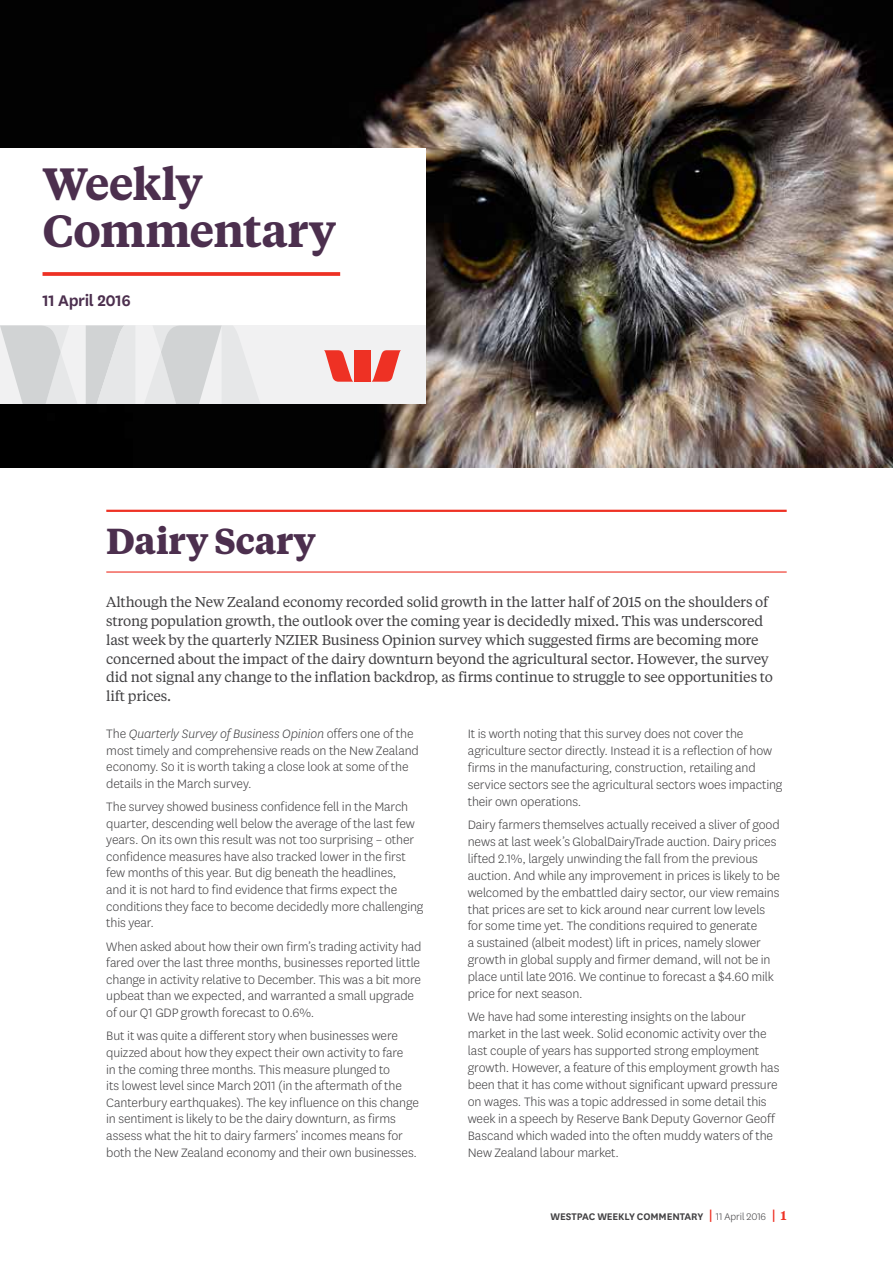
<style>
.page{position:relative;width:893px;height:1263px;background:#fff}
.page>*{position:absolute;margin:0;border:0;box-sizing:border-box;transform-origin:0 0}
.t1{font:600 45px/46.5px "Tiempos Text";letter-spacing:-.025em;color:#4c2f4e}
.t2{font:700 36px "Tiempos Text";letter-spacing:-.005em;color:#4c2f4e}
.t3{font:600 18px "National";letter-spacing:-.02em;color:#4c2f4e}
.t4{font:300 14.25px/17px "National LF";letter-spacing:-.01em;color:#414042}
.t5{font:14.25px/18.8px "Tiempos Text";letter-spacing:-.015em;color:#414042}
.t6{font:600 11.25px "National LF";letter-spacing:-.005em;color:#414042}
.s1{font-style:italic}
.s2{font-family:"Tiempos Text";font-size:13.5px;color:#ee3124}
.s3{font-weight:300}
.s4{font-family:"Tiempos Text";font-size:12.75px;color:#ee3124}
</style>
<div class="page">
<img style="left:0;top:0;width:893px;height:468px">
<div style="left:0;top:149px;width:425px;height:255px;background:#fff"></div>
<div style="left:0;top:325px;width:425px;height:79px;background:#f1f1f2"></div>
<svg style="left:0;top:325px;width:260px;height:79px"></svg>
<svg style="left:324px;top:350px;width:29px;height:32px"></svg>
<svg style="left:371px;top:350px;width:30px;height:32px"></svg>
<div style="left:354px;top:350px;width:17px;height:32px;background:#ee3124"></div>
<svg style="left:43px;top:272px;width:297px;height:4px"></svg>
<hr style="left:106px;top:510px;width:681px;height:2px;background:#ee3124">
<hr style="left:106px;top:571px;width:681px;height:2px;background:#ee3124">
<h1 class="t1" style="left:43px;top:159px;width:295px">Weekly<br>Commentary</h1>
<p class="t3" style="left:43px;top:288px;width:90px">11 April 2016</p>
<h2 class="t2" style="left:106px;top:516px;width:211px">Dairy Scary</h2>
<p class="t5" style="left:106px;top:592px;width:668px">Although the New Zealand economy recorded solid growth in the latter half of 2015 on the shoulders of strong population growth, the outlook over the coming year is decidedly mixed. This was underscored last week by the quarterly NZIER Business Opinion survey which suggested firms are becoming more concerned about the impact of the dairy downturn beyond the agricultural sector. However, the survey did not signal any change to the inflation backdrop, as firms continue to struggle to see opportunities to lift prices.</p>
<p class="t4" style="left:106px;top:725px;width:314px">The <span class="s1">Quarterly Survey of Business Opinion</span> offers one of the most timely and comprehensive reads on the New Zealand economy. So it is worth taking a close look at some of the details in the March survey.</p>
<p class="t4" style="left:106px;top:798px;width:319px">The survey showed business confidence fell in the March quarter, descending well below the average of the last few years. On its own this result was not too surprising – other confidence measures have also tracked lower in the first few months of this year. But dig beneath the headlines,<br>and it is not hard to find evidence that firms expect the conditions they face to become decidedly more challenging this year.</p>
<p class="t4" style="left:106px;top:937px;width:317px">When asked about how their own firm’s trading activity had fared over the last three months, businesses reported little change in activity relative to December. This was a bit more upbeat than we expected, and warranted a small upgrade of our Q1 GDP growth forecast to 0.6%.</p>
<p class="t4" style="left:106px;top:1027px;width:314px">But it was quite a different story when businesses were quizzed about how they expect their own activity to fare<br>in the coming three months. This measure plunged to<br>its lowest level since March 2011 (in the aftermath of the Canterbury earthquakes). The key influence on this change in sentiment is likely to be the dairy downturn, as firms assess what the hit to dairy farmers’ incomes means for both the New Zealand economy and their own businesses.</p>
<p class="t4" style="left:468px;top:725px;width:316px">It is worth noting that this survey does not cover the agriculture sector directly. Instead it is a reflection of how firms in the manufacturing, construction, retailing and service sectors see the agricultural sectors woes impacting their own operations.</p>
<p class="t4" style="left:468px;top:816px;width:314px">Dairy farmers themselves actually received a sliver of good news at last week’s GlobalDairyTrade auction. Dairy prices lifted 2.1%, largely unwinding the fall from the previous auction. And while any improvement in prices is likely to be welcomed by the embattled dairy sector, our view remains that prices are set to kick around near current low levels for some time yet. The conditions required to generate<br>a sustained (albeit modest) lift in prices, namely slower growth in global supply and firmer demand, will not be in place until late 2016. We continue to forecast a $4.60 milk price for next season.</p>
<p class="t4" style="left:468px;top:1008px;width:313px">We have had some interesting insights on the labour market in the last week. Solid economic activity over the last couple of years has supported strong employment growth. However, a feature of this employment growth has been that it has come without significant upward pressure on wages. This was a topic addressed in some detail this week in a speech by Reserve Bank Deputy Governor Geoff Bascand which waded into the often muddy waters of the New Zealand labour market.</p>
<p class="t6" style="left:550px;top:1209px;width:238px">WESTPAC WEEKLY COMMENTARY <span class="s2">|</span> <span class="s3">11 April 2016</span> <span class="s2">|</span> <span class="s4">1</span></p>
</div>
